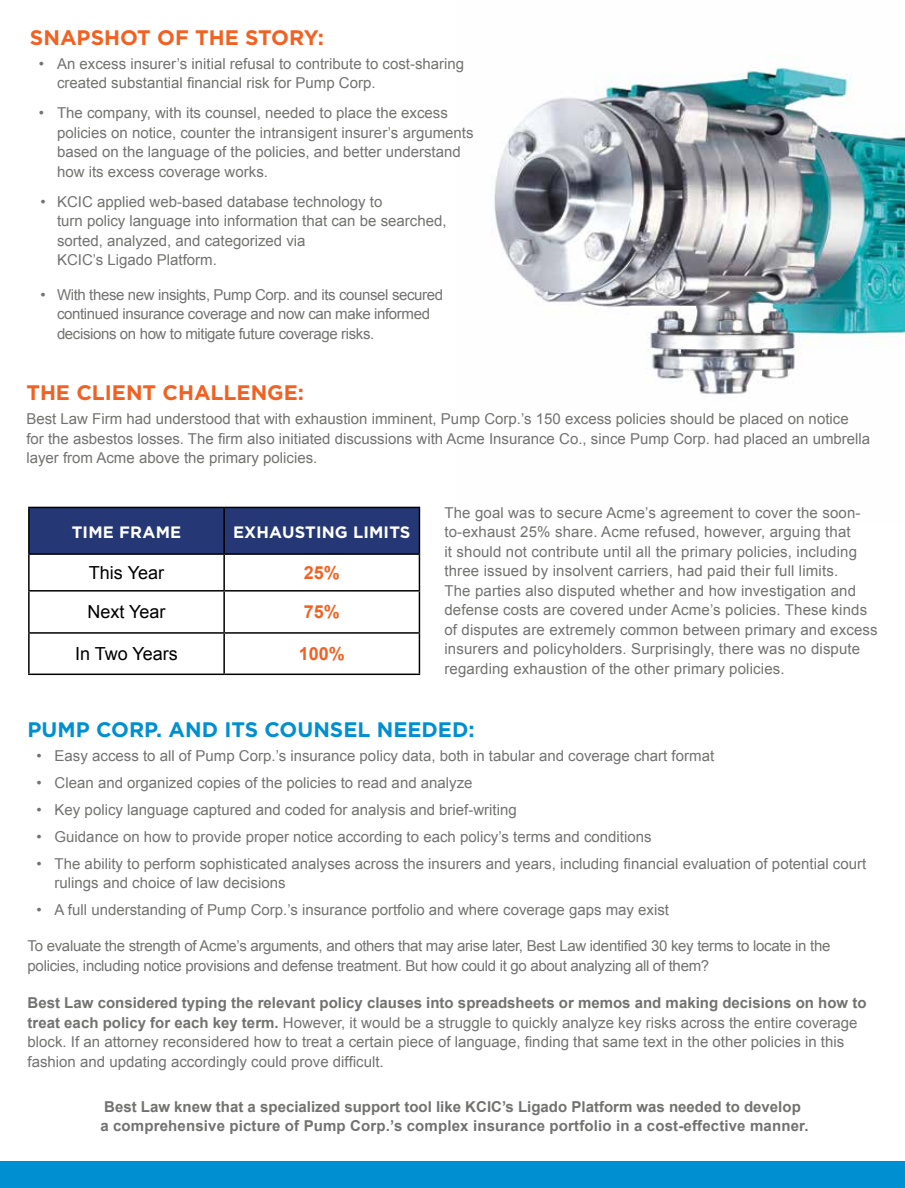
<style>
.page{position:relative;width:905px;height:1188px;background:#fff}
.page>*{position:absolute;margin:0;border:0;box-sizing:border-box;transform-origin:0 0}
.t1{font:700 21px "Gotham HTF";color:#f16122}
.t2{font:700 21px "Gotham HTF";color:#008fd1}
.t3{font:18px "Arial";color:#000}
.t4{font:700 18px "Arial";color:#f16122}
.t5{font:700 16.5px "Gotham HTF";letter-spacing:.01em;color:#fff}
.t6{font:15px/19.5px "Arial";color:#727271}
.t7{font:15px/19.5px "Arial";letter-spacing:-.02em;color:#727271}
.t8{font:700 15px/19.5px "Arial";letter-spacing:.01em;color:#727271}
.t9{font:15px/19.5px "Arial";letter-spacing:-.025em;color:#727271}
.s1{font-weight:700}
</style>
<div class="page">
<img style="left:494px;top:55px;width:410px;height:340px">
<div style="left:30px;top:508px;width:388px;height:45px;background:#253875"></div>
<hr style="left:28px;top:507px;width:196px;height:1px;background:#000">
<hr style="left:28px;top:508px;width:2px;height:45px;background:#000">
<hr style="left:224px;top:507px;width:196px;height:1px;background:#000">
<hr style="left:223px;top:508px;width:2px;height:45px;background:#000">
<hr style="left:418px;top:508px;width:2px;height:45px;background:#000">
<hr style="left:28px;top:553px;width:196px;height:2px;background:#000">
<hr style="left:28px;top:555px;width:2px;height:35px;background:#000">
<hr style="left:224px;top:553px;width:196px;height:2px;background:#000">
<hr style="left:223px;top:555px;width:2px;height:35px;background:#000">
<hr style="left:418px;top:555px;width:2px;height:35px;background:#000">
<hr style="left:28px;top:590px;width:196px;height:2px;background:#000">
<hr style="left:28px;top:592px;width:2px;height:40px;background:#000">
<hr style="left:224px;top:590px;width:196px;height:2px;background:#000">
<hr style="left:223px;top:592px;width:2px;height:40px;background:#000">
<hr style="left:418px;top:592px;width:2px;height:40px;background:#000">
<hr style="left:28px;top:632px;width:196px;height:2px;background:#000">
<hr style="left:28px;top:634px;width:2px;height:40px;background:#000">
<hr style="left:224px;top:632px;width:196px;height:2px;background:#000">
<hr style="left:223px;top:634px;width:2px;height:40px;background:#000">
<hr style="left:418px;top:634px;width:2px;height:40px;background:#000">
<hr style="left:28px;top:674px;width:196px;height:1px;background:#000">
<hr style="left:224px;top:674px;width:196px;height:1px;background:#000">
<div style="left:0;top:1161px;width:904px;height:27px;background:#008fd1"></div>
<h1 class="t1" style="left:30px;top:25px;width:296px">SNAPSHOT OF THE STORY:</h1>
<p class="t6" style="left:57px;top:54px;width:409px;text-indent:-18px">• An excess insurer’s initial refusal to contribute to cost-sharing created substantial financial risk for Pump Corp.</p>
<p class="t6" style="left:57px;top:103px;width:418px;text-indent:-18px">• The company, with its counsel, needed to place the excess policies on notice, counter the intransigent insurer’s arguments based on the language of the policies, and better understand how its excess coverage works.</p>
<p class="t6" style="left:57px;top:192px;width:391px;text-indent:-16px">• KCIC applied web-based database technology to<br>turn policy language into information that can be searched, sorted, analyzed, and categorized via<br>KCIC’s Ligado Platform.</p>
<p class="t9" style="left:57px;top:285px;width:387px;text-indent:-16px">• With these new insights, Pump Corp. and its counsel secured continued insurance coverage and now can make informed decisions on how to mitigate future coverage risks.</p>
<h1 class="t1" style="left:26px;top:380px;width:279px">THE CLIENT CHALLENGE:</h1>
<p class="t6" style="left:26px;top:409px;width:845px">Best Law Firm had understood that with exhaustion imminent, Pump Corp.’s 150 excess policies should be placed on notice<br>for the asbestos losses. The firm also initiated discussions with Acme Insurance Co., since Pump Corp. had placed an umbrella layer from Acme above the primary policies.</p>
<p class="t5" style="left:72px;top:522px;width:111px">TIME FRAME</p>
<p class="t5" style="left:233px;top:522px;width:179px">EXHAUSTING LIMITS</p>
<p class="t3" style="left:89px;top:561px;width:77px">This Year</p>
<p class="t4" style="left:304px;top:561px;width:38px">25%</p>
<p class="t3" style="left:87px;top:600px;width:80px">Next Year</p>
<p class="t4" style="left:304px;top:600px;width:38px">75%</p>
<p class="t3" style="left:75px;top:642px;width:104px">In Two Years</p>
<p class="t4" style="left:299px;top:642px;width:48px">100%</p>
<p class="t6" style="left:444px;top:503px;width:435px">The goal was to secure Acme’s agreement to cover the soon&shy;to-exhaust 25% share. Acme refused, however, arguing that<br>it should not contribute until all the primary policies, including three issued by insolvent carriers, had paid their full limits.<br>The parties also disputed whether and how investigation and defense costs are covered under Acme’s policies. These kinds of disputes are extremely common between primary and excess insurers and policyholders. Surprisingly, there was no dispute regarding exhaustion of the other primary policies.</p>
<h1 class="t2" style="left:28px;top:717px;width:448px">PUMP CORP. AND ITS COUNSEL NEEDED:</h1>
<p class="t6" style="left:37px;top:746px;width:679px">• Easy access to all of Pump Corp.’s insurance policy data, both in tabular and coverage chart format</p>
<p class="t6" style="left:37px;top:773px;width:437px">• Clean and organized copies of the policies to read and analyze</p>
<p class="t6" style="left:37px;top:800px;width:481px">• Key policy language captured and coded for analysis and brief-writing</p>
<p class="t6" style="left:37px;top:827px;width:616px">• Guidance on how to provide proper notice according to each policy’s terms and conditions</p>
<p class="t6" style="left:55px;top:854px;width:813px;text-indent:-18px">• The ability to perform sophisticated analyses across the insurers and years, including financial evaluation of potential court rulings and choice of law decisions</p>
<p class="t6" style="left:37px;top:900px;width:634px">• A full understanding of Pump Corp.’s insurance portfolio and where coverage gaps may exist</p>
<p class="t7" style="left:28px;top:936px;width:804px">To evaluate the strength of Acme’s arguments, and others that may arise later, Best Law identified 30 key terms to locate in the policies, including notice provisions and defense treatment. But how could it go about analyzing all of them?</p>
<p class="t6" style="left:28px;top:993px;width:840px"><span class="s1">Best Law considered typing the relevant policy clauses into spreadsheets or memos and making decisions on how to treat each policy for each key term.</span> However, it would be a struggle to quickly analyze key risks across the entire coverage block. If an attorney reconsidered how to treat a certain piece of language, finding that same text in the other policies in this fashion and updating accordingly could prove difficult.</p>
<p class="t8" style="left:101px;top:1097px;width:709px">Best Law knew that a specialized support tool like KCIC’s Ligado Platform was needed to develop a comprehensive picture of Pump Corp.’s complex insurance portfolio in a cost-effective manner.</p>
</div>
